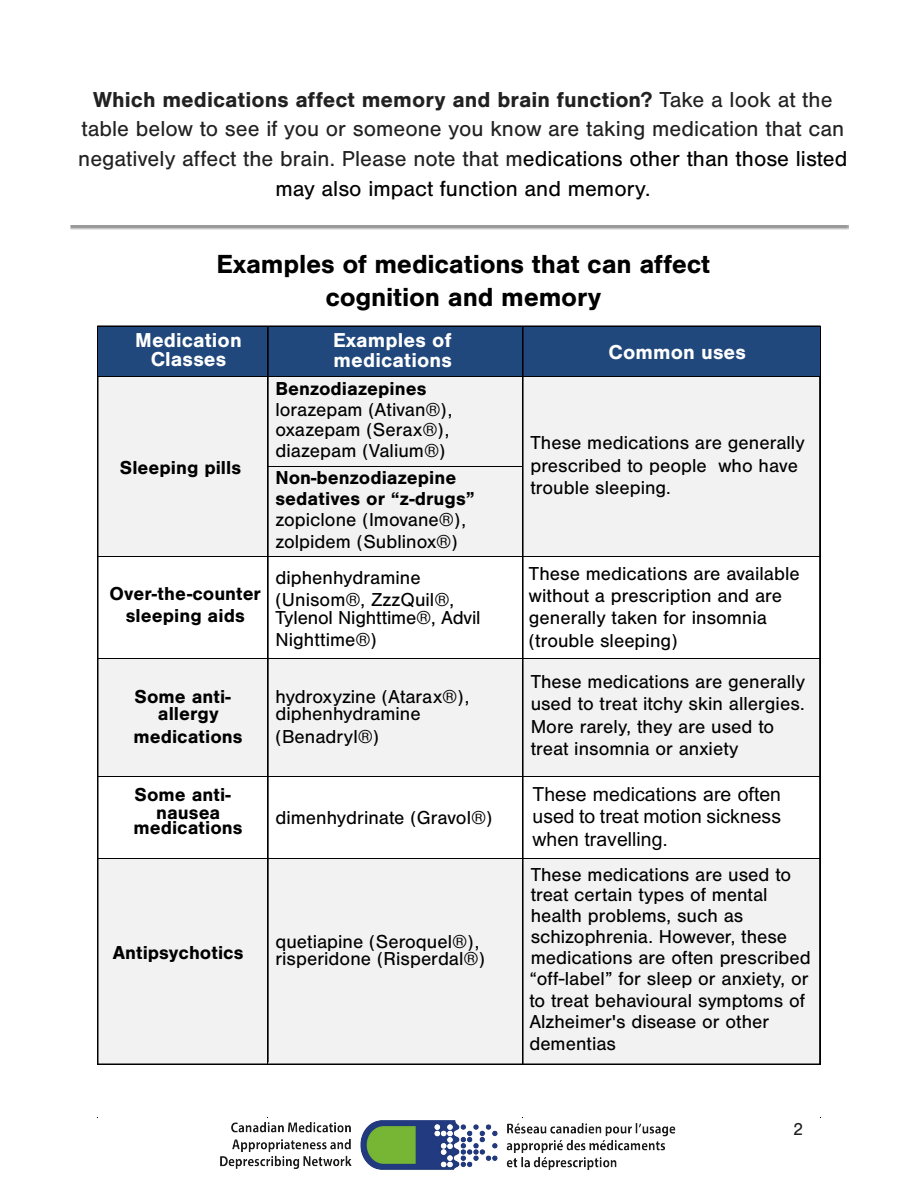
<style>
.page{position:relative;width:918px;height:1188px;background:#fff}
.page>*{position:absolute;margin:0;border:0;box-sizing:border-box;transform-origin:0 0}
.t1{font:700 27.15px/32.5px "Nimbus San";letter-spacing:-.01em;color:#000;text-align:center}
.t2{font:22.5px/29.8px "Nimbus San";color:#212121;text-align:center}
.t3{font:700 20.85px/18.1px "Nimbus San";letter-spacing:.005em;color:#fff;text-align:center}
.t4{font:19.5px/22.4px "Nimbus San";color:#000}
.t5{font:700 19.5px/16.4px "Nimbus San";color:#000;text-align:center}
.t6{font:19.5px/22.2px "Arial";color:#000;text-align:justify}
.t7{font:18px "Nimbus San";color:#212121}
.s1{font-weight:700}
.s2{color:#000}
</style>
<div class="page">
<div style="left:98px;top:328px;width:169px;height:48px;background:#20487c"></div>
<div style="left:268px;top:328px;width:254px;height:48px;background:#20487c"></div>
<div style="left:523px;top:328px;width:297px;height:48px;background:#20487c"></div>
<hr style="left:98px;top:327px;width:169px;height:1px;background:#000">
<hr style="left:523px;top:327px;width:297px;height:1px;background:#000">
<hr style="left:97px;top:327px;width:1px;height:49px;background:#000">
<hr style="left:820px;top:327px;width:1px;height:49px;background:#000">
<div style="left:98px;top:377px;width:169px;height:180px;background:#f2f2f2"></div>
<div style="left:268px;top:377px;width:254px;height:89px;background:#f2f2f2"></div>
<div style="left:523px;top:377px;width:297px;height:180px;background:#f2f2f2"></div>
<hr style="left:98px;top:376px;width:169px;height:1px;background:#000">
<hr style="left:268px;top:376px;width:254px;height:1px;background:#000">
<hr style="left:523px;top:376px;width:297px;height:1px;background:#000">
<div style="left:268px;top:467px;width:254px;height:90px;background:#f2f2f2"></div>
<hr style="left:268px;top:466px;width:254px;height:1px;background:#000">
<hr style="left:98px;top:557px;width:169px;height:1px;background:#000">
<hr style="left:268px;top:557px;width:254px;height:1px;background:#000">
<hr style="left:523px;top:557px;width:297px;height:1px;background:#000">
<div style="left:98px;top:659px;width:169px;height:138px;background:#f2f2f2"></div>
<div style="left:268px;top:659px;width:254px;height:138px;background:#f2f2f2"></div>
<div style="left:523px;top:659px;width:297px;height:138px;background:#f2f2f2"></div>
<hr style="left:98px;top:658px;width:169px;height:1px;background:#000">
<hr style="left:268px;top:658px;width:254px;height:1px;background:#000">
<hr style="left:523px;top:658px;width:297px;height:1px;background:#000">
<div style="left:98px;top:777px;width:169px;height:96px;background:#fff"></div>
<div style="left:268px;top:777px;width:254px;height:96px;background:#fff"></div>
<div style="left:523px;top:777px;width:297px;height:82px;background:#fff"></div>
<hr style="left:98px;top:776px;width:169px;height:1px;background:#000">
<hr style="left:268px;top:776px;width:254px;height:1px;background:#000">
<hr style="left:523px;top:776px;width:297px;height:1px;background:#000">
<div style="left:98px;top:859px;width:169px;height:205px;background:#f2f2f2"></div>
<div style="left:268px;top:859px;width:254px;height:205px;background:#f2f2f2"></div>
<div style="left:523px;top:859px;width:297px;height:205px;background:#f2f2f2"></div>
<hr style="left:98px;top:859px;width:169px;height:1px;background:#000">
<hr style="left:268px;top:859px;width:254px;height:1px;background:#000">
<hr style="left:523px;top:859px;width:297px;height:1px;background:#000">
<hr style="left:267px;top:840px;width:1px;height:224px;background:#000">
<hr style="left:97px;top:1064px;width:723px;height:1px;background:#000">
<hr style="left:97px;top:376px;width:2px;height:689px;background:#000">
<hr style="left:819px;top:376px;width:2px;height:689px;background:#000">
<hr style="left:522px;top:326px;width:2px;height:739px;background:#000">
<hr style="left:267px;top:326px;width:2px;height:736px;background:#000">
<hr style="left:97px;top:325px;width:723px;height:2px;background:#000">
<img style="left:220px;top:1120px;width:456px;height:50px">
<p class="t2" style="left:78px;top:84px;width:771px"><span class="s1">Which medications affect memory and brain function?</span> Take a look at the table below to see if you or someone you know are taking medication that can negatively affect the brain. Please note that m<span class="s2">edications other than those listed may also impact function and memory.</span></p>
<h1 class="t1" style="left:217px;top:248px;width:495px">Examples of medications that can affect cognition and memory</h1>
<p class="t3" style="left:135px;top:332px;width:108px">Medication<br>Classes</p>
<p class="t3" style="left:333px;top:331px;width:120px;line-height:19.4px;text-align:left">Examples of medications</p>
<p class="t3" style="left:609px;top:343px;width:139px">Common uses</p>
<p class="t5" style="left:120px;top:459px;width:123px">Sleeping pills</p>
<p class="t5" style="left:110px;top:583px;width:153px;line-height:22.4px">Over-the-counter sleeping aids</p>
<p class="t5" style="left:275px;top:380px;width:153px">Benzodiazepines</p>
<p class="t4" style="left:275px;top:400px;width:179px;line-height:20.7px">lorazepam (Ativan®), oxazepam (Serax®), diazepam (Valium®)</p>
<p class="t5" style="left:275px;top:468px;width:201px;line-height:20.9px;text-align:left">Non-benzodiazepine sedatives or “z-drugs”</p>
<p class="t4" style="left:275px;top:510px;width:192px;line-height:21.3px">zopiclone (Imovane®), zolpidem (Sublinox®)</p>
<p class="t4" style="left:275px;top:566px;width:180px">diphenhydramine (Unisom®, ZzzQuil®,</p>
<p class="t4" style="left:275px;top:606px;width:207px">Tylenol Nighttime®, Advil<br>Nighttime®)</p>
<p class="t5" style="left:135px;top:688px;width:98px;line-height:16.8px">Some anti&shy;allergy</p>
<p class="t5" style="left:133px;top:729px;width:111px">medications</p>
<p class="t4" style="left:275px;top:688px;width:195px;line-height:17.4px">hydroxyzine (Atarax®), diphenhydramine</p>
<p class="t4" style="left:275px;top:725px;width:105px">(Benadryl®)</p>
<p class="t5" style="left:133px;top:787px;width:111px">Some anti&shy;nausea medications</p>
<p class="t4" style="left:275px;top:807px;width:218px">dimenhydrinate (Gravol®)</p>
<p class="t5" style="left:113px;top:945px;width:132px">Antipsychotics</p>
<p class="t4" style="left:275px;top:933px;width:211px;line-height:17.4px">quetiapine (Seroquel®), risperidone (Risperdal®)</p>
<p class="t4" style="left:530px;top:432px;width:276px">These medications are generally prescribed to people who have trouble sleeping.</p>
<p class="t4" style="left:529px;top:562px;width:272px">These medications are available without a prescription and are generally taken for insomnia (trouble sleeping)</p>
<p class="t4" style="left:531px;top:670px;width:276px">These medications are generally used to treat itchy skin allergies.<br>More rarely, they are used to treat insomnia or anxiety</p>
<p class="t6" style="left:533px;top:784px;width:250px">These medications are often used to treat motion sickness when travelling.</p>
<p class="t4" style="left:529px;top:864px;width:283px;line-height:21.1px">These medications are used to treat certain types of mental health problems, such as schizophrenia. However, these medications are often prescribed “off-label” for sleep or anxiety, or to treat behavioural symptoms of<br>Alzheimer's disease or other dementias</p>
<p class="t7" style="left:793px;top:1119px;width:12px">2</p>
</div>
